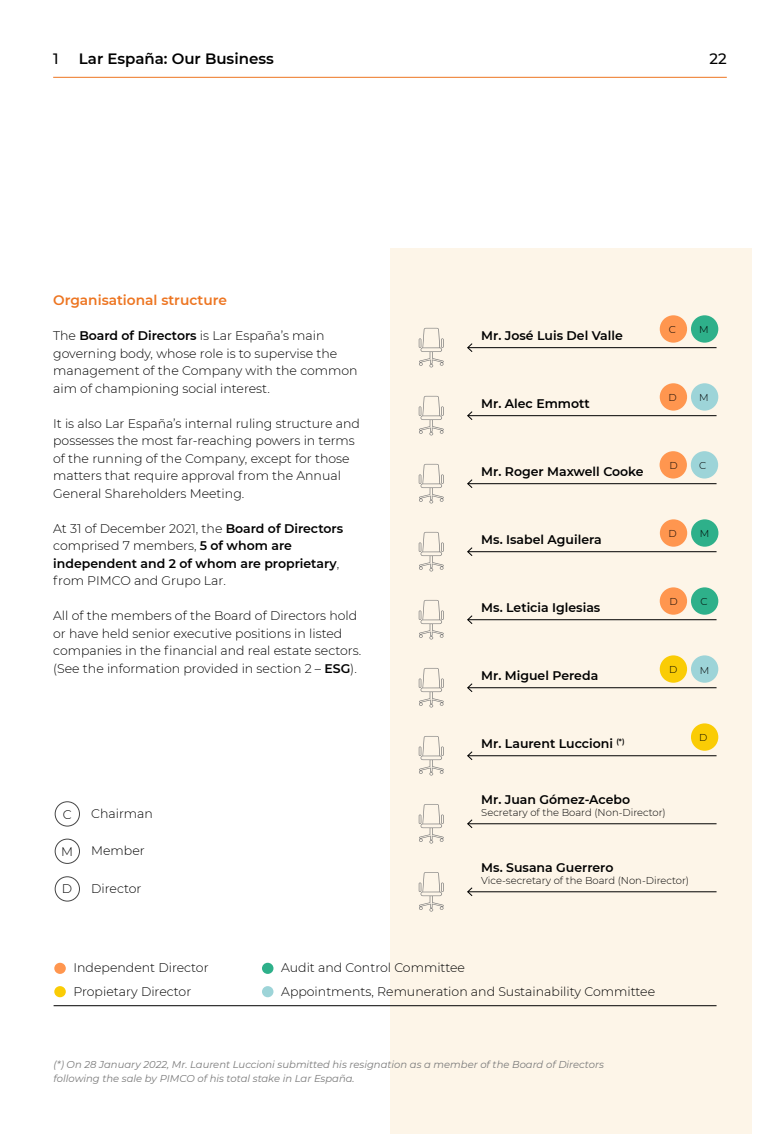
<style>
.page{position:relative;width:780px;height:1134px;background:#fff}
.page>*{position:absolute;margin:0;border:0;box-sizing:border-box;transform-origin:0 0}
.t1{font:600 15px "Montserrat";color:#000}
.t2{font:500 15px "Montserrat";color:#000}
._11_Semibold_C1{font:600 13.75px "Montserrat";color:#ed7521}
.Texto_corrido{font:300 12.5px/17.5px "Montserrat";color:#000}
.Texto_corrido-2{font:600 12.5px "Montserrat";color:#000}
.legales{font:italic 10px/13.8px "Montserrat";color:#7a7a7a}
.Texto_corrido-3{font:300 10px "Montserrat";color:#000}
.s1{font-weight:600}
</style>
<div class="page">
<div style="left:390px;top:248px;width:361px;height:886px;background:#fdf5e8"></div>
<hr style="left:53px;top:77px;width:673px;height:1px;background:#ed7521">
<div style="left:659px;top:383px;width:28px;height:28px;background:#ff964f;border-radius:50%"></div>
<div style="left:691px;top:315px;width:27px;height:28px;background:#2eb08a;border-radius:50%"></div>
<div style="left:691px;top:383px;width:27px;height:28px;background:#9dd4d8;border-radius:50%"></div>
<div style="left:659px;top:315px;width:28px;height:28px;background:#ff964f;border-radius:50%"></div>
<svg style="left:418px;top:328px;width:25px;height:39px"></svg>
<svg style="left:418px;top:396px;width:25px;height:39px"></svg>
<svg style="left:418px;top:464px;width:25px;height:39px"></svg>
<svg style="left:418px;top:532px;width:25px;height:39px"></svg>
<svg style="left:418px;top:600px;width:25px;height:39px"></svg>
<svg style="left:418px;top:668px;width:25px;height:39px"></svg>
<svg style="left:418px;top:736px;width:25px;height:39px"></svg>
<svg style="left:418px;top:872px;width:25px;height:39px"></svg>
<svg style="left:418px;top:804px;width:25px;height:39px"></svg>
<div style="left:448px;top:325px;width:284px;height:45px;background:#000;opacity:.1"></div>
<hr style="left:467px;top:347px;width:249px;height:1px;background:#000">
<svg style="left:467px;top:343px;width:6px;height:10px"></svg>
<div style="left:448px;top:393px;width:284px;height:45px;background:#000;opacity:.1"></div>
<hr style="left:467px;top:415px;width:249px;height:1px;background:#000">
<svg style="left:467px;top:411px;width:6px;height:10px"></svg>
<hr style="left:467px;top:483px;width:249px;height:1px;background:#000">
<svg style="left:467px;top:479px;width:6px;height:9px"></svg>
<hr style="left:467px;top:551px;width:249px;height:1px;background:#000">
<svg style="left:467px;top:547px;width:6px;height:9px"></svg>
<hr style="left:467px;top:619px;width:249px;height:1px;background:#000">
<svg style="left:467px;top:615px;width:6px;height:9px"></svg>
<hr style="left:467px;top:687px;width:249px;height:1px;background:#000">
<svg style="left:467px;top:683px;width:6px;height:9px"></svg>
<hr style="left:467px;top:755px;width:249px;height:1px;background:#000">
<svg style="left:467px;top:751px;width:6px;height:9px"></svg>
<hr style="left:467px;top:823px;width:249px;height:1px;background:#000">
<svg style="left:467px;top:819px;width:6px;height:9px"></svg>
<hr style="left:467px;top:891px;width:249px;height:1px;background:#000">
<svg style="left:467px;top:887px;width:6px;height:9px"></svg>
<div style="left:659px;top:451px;width:28px;height:27px;background:#ff964f;border-radius:50%"></div>
<div style="left:690px;top:451px;width:28px;height:27px;background:#9dd4d8;border-radius:50%"></div>
<div style="left:659px;top:519px;width:28px;height:28px;background:#ff964f;border-radius:50%"></div>
<div style="left:691px;top:519px;width:27px;height:28px;background:#2eb08a;border-radius:50%"></div>
<div style="left:659px;top:587px;width:28px;height:28px;background:#ff964f;border-radius:50%"></div>
<div style="left:691px;top:587px;width:27px;height:28px;background:#2eb08a;border-radius:50%"></div>
<div style="left:659px;top:655px;width:28px;height:28px;background:#facc05;border-radius:50%"></div>
<div style="left:691px;top:655px;width:27px;height:28px;background:#9dd4d8;border-radius:50%"></div>
<div style="left:691px;top:723px;width:27px;height:28px;background:#facc05;border-radius:50%"></div>
<div style="left:55px;top:801px;width:25px;height:25px;border:1px solid #454545;border-radius:50%"></div>
<div style="left:38px;top:983px;width:694px;height:46px;background:#000;opacity:.1"></div>
<hr style="left:54px;top:1005px;width:662px;height:1px;background:#000">
<div style="left:54px;top:986px;width:12px;height:11px;background:#facc05;border-radius:50%"></div>
<div style="left:54px;top:963px;width:12px;height:11px;background:#ff964f;border-radius:50%"></div>
<div style="left:262px;top:986px;width:11px;height:11px;background:#9dd4d8;border-radius:50%"></div>
<div style="left:262px;top:963px;width:11px;height:11px;background:#2eb08a;border-radius:50%"></div>
<div style="left:55px;top:839px;width:25px;height:25px;border:1px solid #454545;border-radius:50%"></div>
<div style="left:55px;top:876px;width:25px;height:25px;border:1px solid #454545;border-radius:50%"></div>
<p class="t2" style="left:53px;top:48px;width:7px">1</p>
<p class="t1" style="left:79px;top:48px;width:196px">Lar España: Our Business</p>
<p class="t2" style="left:709px;top:48px;width:19px">22</p>
<p class="_11_Semibold_C1" style="left:53px;top:290px;width:175px">Organisational structure</p>
<p class="Texto_corrido" style="left:53px;top:326px;width:306px">The <span class="s1">Board of Directors</span> is Lar España’s main governing body, whose role is to supervise the management of the Company with the common aim of championing social interest.</p>
<p class="Texto_corrido" style="left:53px;top:414px;width:308px">It is also Lar España’s internal ruling structure and possesses the most far-reaching powers in terms of the running of the Company, except for those matters that require approval from the Annual General Shareholders Meeting.</p>
<p class="Texto_corrido" style="left:53px;top:519px;width:291px">At 31 of December 2021, the <span class="s1">Board of Directors </span>comprised 7 members, <span class="s1">5 of whom are independent and 2 of whom are proprietary</span>, from PIMCO and Grupo Lar.</p>
<p class="Texto_corrido" style="left:53px;top:606px;width:309px">All of the members of the Board of Directors hold or have held senior executive positions in listed companies in the financial and real estate sectors. (See the information provided in section 2 – <span class="s1">ESG</span>).</p>
<p class="Texto_corrido" style="left:63px;top:805px;width:10px">C</p>
<p class="Texto_corrido" style="left:61px;top:842px;width:13px">M</p>
<p class="Texto_corrido" style="left:62px;top:880px;width:12px">D</p>
<p class="Texto_corrido" style="left:91px;top:804px;width:63px">Chairman</p>
<p class="Texto_corrido" style="left:91px;top:842px;width:55px">Member</p>
<p class="Texto_corrido" style="left:91px;top:879px;width:52px">Director</p>
<p class="Texto_corrido-2" style="left:481px;top:326px;width:143px">Mr. José Luis Del Valle</p>
<p class="Texto_corrido-3" style="left:669px;top:322px;width:9px">C</p>
<p class="Texto_corrido-3" style="left:699px;top:322px;width:11px">M</p>
<p class="Texto_corrido-2" style="left:481px;top:394px;width:110px">Mr. Alec Emmott</p>
<p class="Texto_corrido-3" style="left:668px;top:391px;width:10px">D</p>
<p class="Texto_corrido-3" style="left:699px;top:391px;width:11px">M</p>
<p class="Texto_corrido-2" style="left:481px;top:462px;width:164px">Mr. Roger Maxwell Cooke</p>
<p class="Texto_corrido-3" style="left:669px;top:458px;width:10px">D</p>
<p class="Texto_corrido-3" style="left:699px;top:458px;width:9px">C</p>
<p class="Texto_corrido-2" style="left:481px;top:530px;width:122px">Ms. Isabel Aguilera</p>
<p class="Texto_corrido-3" style="left:668px;top:527px;width:10px">D</p>
<p class="Texto_corrido-3" style="left:700px;top:527px;width:11px">M</p>
<p class="Texto_corrido-2" style="left:481px;top:598px;width:121px">Ms. Leticia Iglesias</p>
<p class="Texto_corrido-3" style="left:669px;top:594px;width:10px">D</p>
<p class="Texto_corrido-3" style="left:700px;top:594px;width:9px">C</p>
<p class="Texto_corrido-2" style="left:481px;top:666px;width:118px">Mr. Miguel Pereda</p>
<p class="Texto_corrido-3" style="left:669px;top:662px;width:10px">D</p>
<p class="Texto_corrido-3" style="left:700px;top:663px;width:11px">M</p>
<p class="Texto_corrido-2" style="left:481px;top:734px;width:145px">Mr. Laurent Luccioni <sup>(*)</sup></p>
<p class="Texto_corrido-3" style="left:699px;top:730px;width:10px">D</p>
<p class="Texto_corrido-2" style="left:481px;top:791px;width:150px">Mr. Juan Gómez-Acebo</p>
<p class="Texto_corrido-3" style="left:481px;top:806px;width:186px">Secretary of the Board (Non-Director)</p>
<p class="Texto_corrido-2" style="left:481px;top:858px;width:134px">Ms. Susana Guerrero</p>
<p class="Texto_corrido-3" style="left:481px;top:874px;width:209px">Vice-secretary of the Board (Non-Director)</p>
<p class="Texto_corrido" style="left:73px;top:959px;width:137px">Independent Director</p>
<p class="Texto_corrido" style="left:281px;top:959px;width:185px">Audit and Control Committee</p>
<p class="Texto_corrido" style="left:73px;top:982px;width:119px">Propietary Director</p>
<p class="Texto_corrido" style="left:281px;top:982px;width:375px">Appointments, Remuneration and Sustainability Committee</p>
<p class="legales" style="left:54px;top:1057px;width:552px">(*) On 28 January 2022, Mr. Laurent Luccioni submitted his resignation as a member of the Board of Directors following the sale by PIMCO of his total stake in Lar España.</p>
</div>
